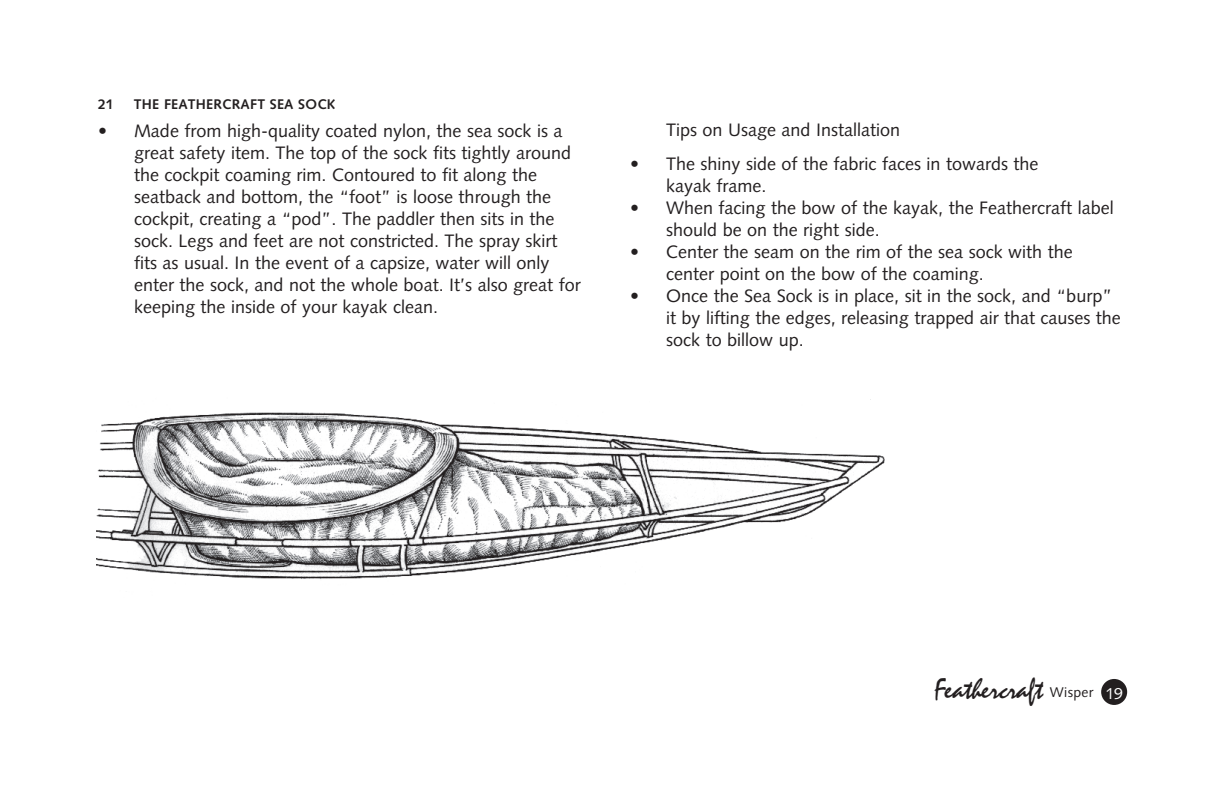
<style>
.page{position:relative;width:1224px;height:792px;background:#fff}
.page>*{position:absolute;margin:0;border:0;box-sizing:border-box;transform-origin:0 0}
.t1{font:28px "Mistral";letter-spacing:-.015em;color:#231f20}
.t2{font:18px/22px "Syntax";color:#231f20}
.t3{font:700 14px "Syntax";letter-spacing:.015em;color:#231f20}
.s1{font-family:"Syntax";font-size:14px}
.s2{font-family:"Syntax";font-size:16px;color:#fff}
</style>
<div class="page">
<div style="left:1101px;top:679px;width:26px;height:26px;background:#231f20;border-radius:50%"></div>
<img style="left:96px;top:399px;width:789px;height:180px">
<p class="t3" style="left:98px;top:96px;width:17px">21</p>
<p class="t3" style="left:134px;top:96px;width:82px">THE FEAT HERCRAFT</p>
<p class="t3" style="left:270px;top:96px;width:53px">SEA SOCK</p>
<p class="t2" style="left:134px;top:119px;width:448px;text-indent:-36px">• Made from high-quality coated nylon, the sea sock is a great safety item. The top of the sock fits tightly around the cockpit coaming rim. Contoured to fit along the seatback and bottom, the “foot” is loose through the cockpit, creating a “pod”. The paddler then sits in the sock. Legs and feet are not constricted. The spray skirt fits as usual. In the event of a capsize, water will only enter the sock, and not the whole boat. It’s also great for keeping the inside of your kayak clean.</p>
<p class="t2" style="left:666px;top:119px;width:236px">Tips on U sage and Installation</p>
<p class="t2" style="left:666px;top:153px;width:374px;text-indent:-36px">• The shiny side of the fabric faces in towards the kayak frame.</p>
<p class="t2" style="left:666px;top:197px;width:449px;text-indent:-36px">• When facing the bow of the kayak, the Feathercraft label should be on the right side.</p>
<p class="t2" style="left:666px;top:241px;width:408px;text-indent:-36px">• Center the seam on the rim of the sea sock with the center point on the bow of the coaming.</p>
<p class="t2" style="left:666px;top:285px;width:456px;text-indent:-36px">• Once the Sea Sock is in place, sit in the sock, and “burp” it by lifting the edges, releasing trapped air that causes the sock to billow up.</p>
<h1 class="t1" style="left:935px;top:673px;width:190px">Feathercraft <span class="s1">Wisper</span> <span class="s2">19</span></h1>
</div>
